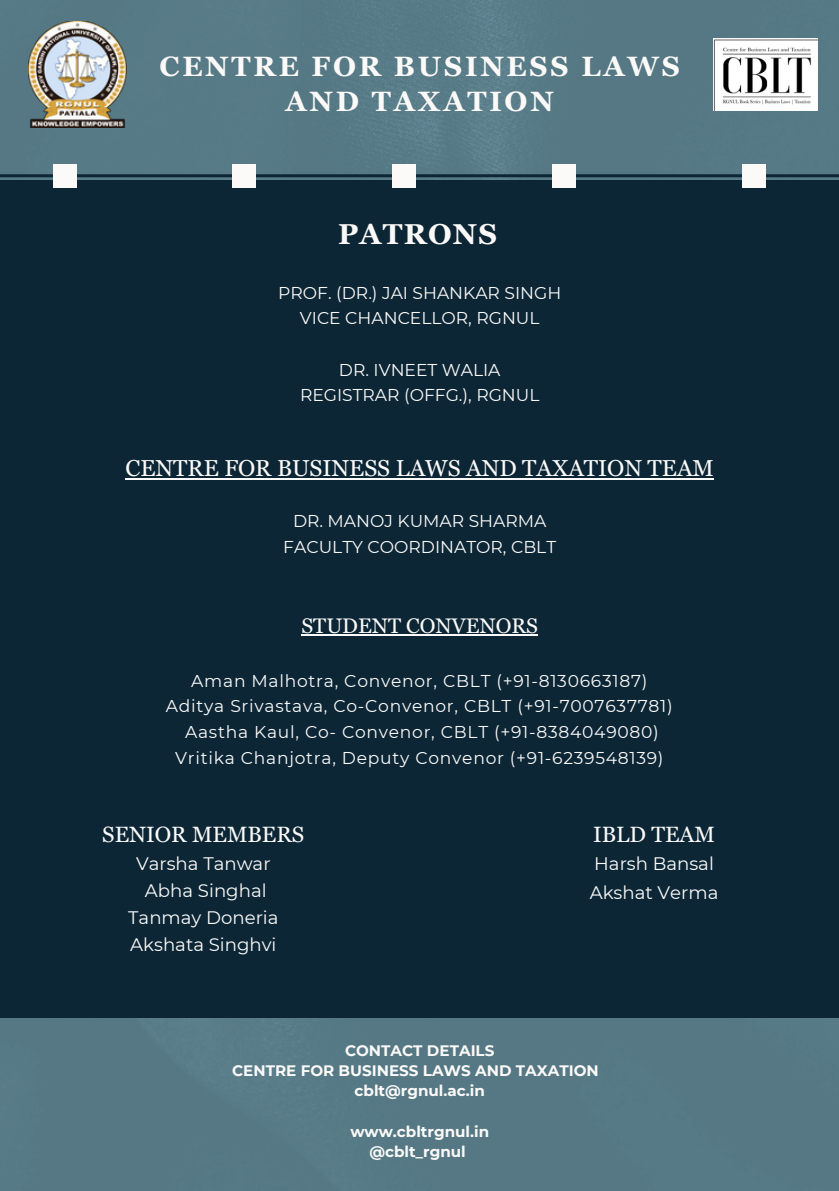
<style>
.page{position:relative;width:839px;height:1191px;background:#fff}
.page>*{position:absolute;margin:0;border:0;box-sizing:border-box;transform-origin:0 0}
.t1{font:700 28.8px "Georgia Pro";letter-spacing:.045em;color:#fbfaf8}
.t2{font:700 28px/34.4px "Georgia Pro";letter-spacing:.1em;color:#fbfaf8;text-align:center}
.t3{font:23px "Georgia Pro";color:#fbfaf8}
.t4{font:22.2px "Georgia Pro";color:#fbfaf8}
.t5{font:21px "Georgia Pro";color:#fbfaf8}
.t6{font:18.2px/27px "Montserrat";color:#fbfaf8;text-align:center}
.t7{font:17.2px/25.6px "Montserrat";letter-spacing:.045em;color:#fbfaf8;text-align:center}
.t8{font:17.2px/25.6px "Montserrat";color:#fbfaf8;text-align:center}
.t9{font:700 15.2px/20.2px "Montserrat";color:#fbfaf8;text-align:center}
</style>
<div class="page">
<div style="left:0;top:0;width:838px;height:1191px;background:#557884"></div>
<div style="left:0;top:180px;width:838px;height:838px;background:#0c2636"></div>
<hr style="left:0;top:174px;width:838px;height:3px;background:#0c2636">
<div style="left:54px;top:164px;width:23px;height:23px;background:#fbfaf8"></div>
<div style="left:232px;top:164px;width:23px;height:23px;background:#fbfaf8"></div>
<div style="left:392px;top:164px;width:23px;height:23px;background:#fbfaf8"></div>
<div style="left:552px;top:164px;width:24px;height:23px;background:#fbfaf8"></div>
<div style="left:742px;top:164px;width:23px;height:23px;background:#fbfaf8"></div>
<img style="left:29px;top:21px;width:97px;height:107px">
<img style="left:713px;top:38px;width:104px;height:72px">
<hr style="left:126px;top:478px;width:587px;height:1px;background:#fbfaf8">
<hr style="left:301px;top:634px;width:237px;height:1px;background:#fbfaf8">
<h1 class="t2" style="left:159px;top:49px;width:522px">CENTRE FOR BUSINESS LAWS<br>AND TAXATION</h1>
<p class="t1" style="left:338px;top:218px;width:160px">PATRONS</p>
<p class="t8" style="left:278px;top:280px;width:284px">PROF. (DR.) JAI SHANKAR SINGH<br>VICE CHANCELLOR, RGNUL</p>
<p class="t8" style="left:300px;top:357px;width:241px">DR. IVNEET WALIA<br>REGISTRAR (OFFG.), RGNUL</p>
<h1 class="t3" style="left:126px;top:455px;width:589px">CENTRE FOR BUSINESS LAWS AND TAXATION TEAM</h1>
<h3 class="t8" style="left:283px;top:508px;width:274px">DR. MANOJ KUMAR SHARMA<br>FACULTY COORDINATOR, CBLT</h3>
<h3 class="t5" style="left:301px;top:613px;width:238px">STUDENT CONVENORS</h3>
<h2 class="t7" style="left:166px;top:668px;width:508px">Aman Malhotra, Convenor, CBLT (+91-8130663187)<br>Aditya Srivastava, Co-Convenor, CBLT (+91-7007637781)<br>Aastha Kaul, Co- Convenor, CBLT (+91-8384049080)<br>Vritika Chanjotra, Deputy Convenor (+91-6239548139)</h2>
<h4 class="t4" style="left:102px;top:821px;width:203px">SENIOR MEMBERS</h4>
<h4 class="t6" style="left:128px;top:850px;width:152px">Varsha Tanwar<br>Abha Singhal<br>Tanmay Doneria<br>Akshata Singhvi</h4>
<h4 class="t4" style="left:593px;top:822px;width:123px">IBLD TEAM</h4>
<h4 class="t6" style="left:589px;top:850px;width:130px;line-height:28.4px;text-align:left">Harsh Bansal<br>Akshat Verma</h4>
<h3 class="t9" style="left:232px;top:1040px;width:368px">CONTACT DETAILS<br>CENTRE FOR BUSINESS LAWS AND TAXATION cblt@rgnul.ac.in</h3>
<h2 class="t9" style="left:350px;top:1121px;width:140px">www.cbltrgnul.in</h2>
<h4 class="t9" style="left:369px;top:1141px;width:98px">@cblt_rgnul</h4>
</div>
